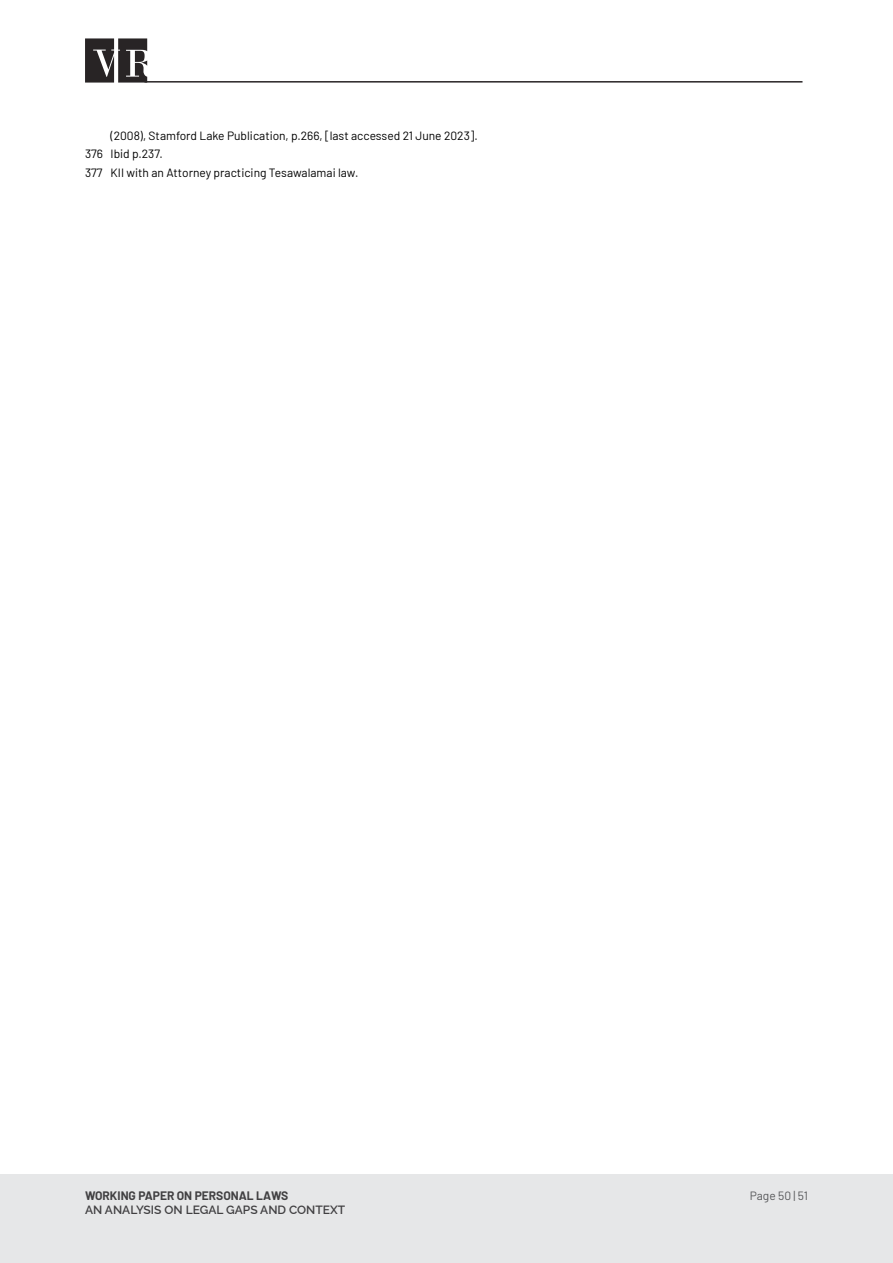
<style>
.page{position:relative;width:893px;height:1263px;background:#fff}
.page>*{position:absolute;margin:0;border:0;box-sizing:border-box;transform-origin:0 0}
.t1{font:12px/18.6px "Barlow";color:#000}
.t2{font:600 12px "Raleway";color:#414042}
.t3{font:700 12px "Barlow";color:#414042}
.t4{font:12px "Barlow";color:#58595b}
</style>
<div class="page">
<div style="left:0;top:1175px;width:893px;height:88px;background:#e6e7e8"></div>
<hr style="left:144px;top:81px;width:658px;height:2px;background:#282425">
<svg style="left:85px;top:38px;width:62px;height:45px"></svg>
<p class="t1" style="left:85px;top:125px;width:394px;text-indent:26px">(2008), Stamford Lake Publication, p.266, [last accessed 21 June 2023].<br>376 Ibid p.237.<br>377 KII with an Attorney practicing Tesawalamai law.</p>
<p class="t3" style="left:85px;top:1186px;width:205px">WORKING PAPER ON PERSONAL LAWS</p>
<p class="t2" style="left:85px;top:1200px;width:262px">AN ANALYSIS ON LEGAL GAPS AND CONTEXT</p>
<p class="t4" style="left:750px;top:1186px;width:60px">Page 50 | 51</p>
</div>
